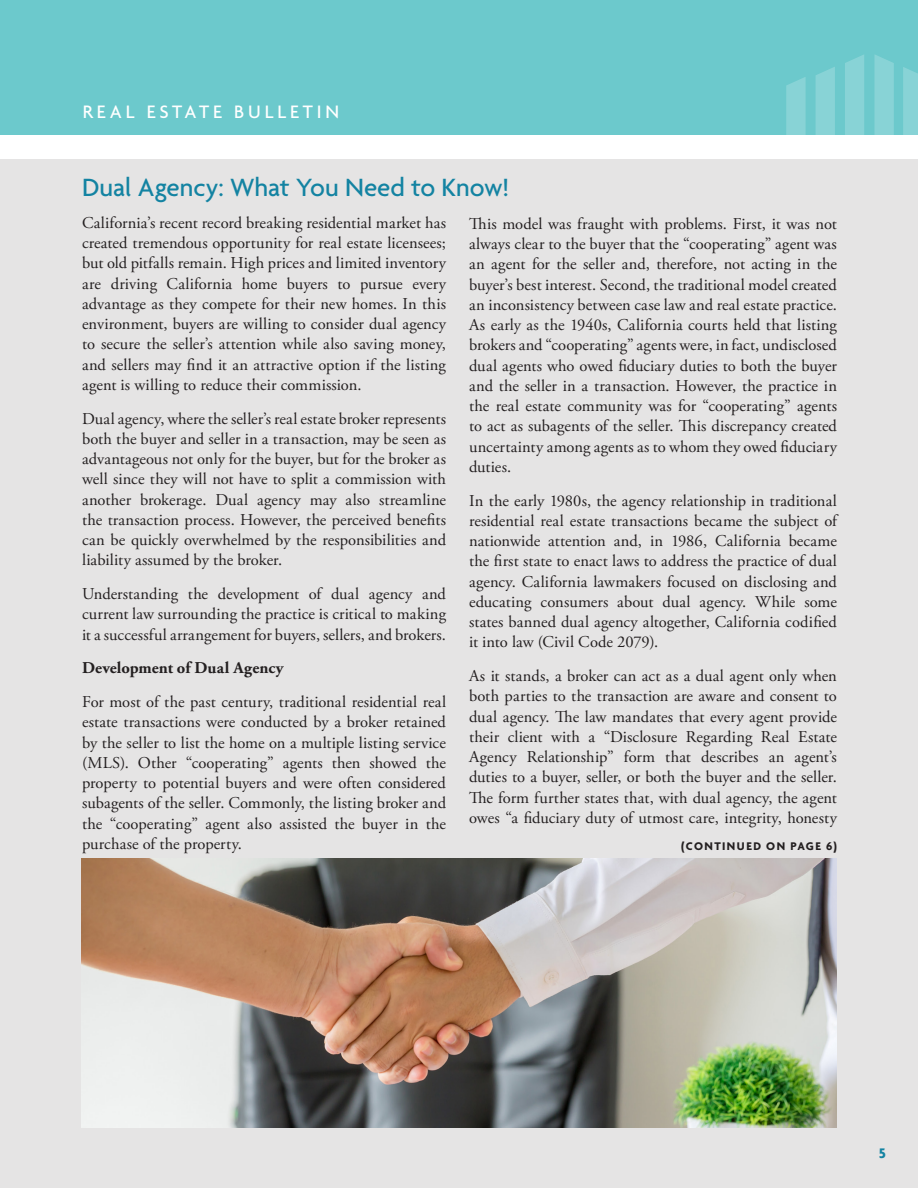
<style>
.page{position:relative;width:918px;height:1188px;background:#fff}
.page>*{position:absolute;margin:0;border:0;box-sizing:border-box;transform-origin:0 0}
.t1{font:500 27px "Agenda";color:#1383a2}
.t2{font:500 19.5px "Agenda";letter-spacing:.2em;color:#fff}
.t3{font:16.5px/20.2px "Adobe Garamond Pro";letter-spacing:.005em;color:#231f20;text-align:justify}
.t4{font:700 16.5px "Adobe Garamond Pro";letter-spacing:.005em;color:#231f20}
.t5{font:700 15px "Agenda";color:#1383a2}
.t6{font:700 12px "Agenda";letter-spacing:.125em;color:#231f20}
</style>
<div class="page">
<div style="left:0;top:160px;width:918px;height:1028px;background:#e5e4e4"></div>
<div style="left:0;top:0;width:918px;height:135px;background:#6cc9cc"></div>
<svg style="left:874px;top:55px;width:20px;height:80px"></svg>
<div style="left:845px;top:55px;width:19px;height:80px;background:#88d3d6"></div>
<svg style="left:786px;top:77px;width:20px;height:58px"></svg>
<svg style="left:903px;top:67px;width:15px;height:68px"></svg>
<svg style="left:816px;top:67px;width:19px;height:68px"></svg>
<img style="left:81px;top:858px;width:756px;height:269px">
<p class="t2" style="left:83px;top:101px;width:258px">REAL ESTATE BULLETIN</p>
<h2 class="t1" style="left:82px;top:172px;width:429px">Dual Agency: What You Need to Know!</h2>
<p class="t3" style="left:82px;top:213px;width:365px">California’s recent record breaking residential market has created tremendous opportunity for real estate licensees; but old pitfalls remain. High prices and limited inventory are driving California home buyers to pursue every advantage as they compete for their new homes. In this environment, buyers are willing to consider dual agency to secure the seller’s attention while also saving money, and sellers may find it an attractive option if the listing agent is willing to reduce their commission.</p>
<p class="t3" style="left:82px;top:409px;width:366px">Dual agency, where the seller’s real estate broker represents both the buyer and seller in a transaction, may be seen as advantageous not only for the buyer, but for the broker as well since they will not have to split a commission with another brokerage. Dual agency may also streamline the transaction process. However, the perceived benefits can be quickly overwhelmed by the responsibilities and liability assumed by the broker.</p>
<p class="t3" style="left:82px;top:584px;width:365px">Understanding the development of dual agency and current law surrounding the practice is critical to making it a successful arrangement for buyers, sellers, and brokers.</p>
<h3 class="t4" style="left:82px;top:659px;width:203px">Development of Dual Agency</h3>
<p class="t3" style="left:82px;top:692px;width:366px">For most of the past century, traditional residential real estate transactions were conducted by a broker retained by the seller to list the home on a multiple listing service (MLS). Other “cooperating” agents then showed the property to potential buyers and were often considered subagents of the seller. Commonly, the listing broker and the “cooperating” agent also assisted the buyer in the purchase of the property.</p>
<p class="t3" style="left:469px;top:214px;width:369px">This model was fraught with problems. First, it was not always clear to the buyer that the “cooperating” agent was an agent for the seller and, therefore, not acting in the buyer’s best interest. Second, the traditional model created an inconsistency between case law and real estate practice.<br>As early as the 1940s, California courts held that listing brokers and “cooperating” agents were, in fact, undisclosed dual agents who owed fiduciary duties to both the buyer and the seller in a transaction. However, the practice in the real estate community was for “cooperating” agents to act as subagents of the seller. This discrepancy created uncertainty among agents as to whom they owed fiduciary duties.</p>
<p class="t3" style="left:469px;top:491px;width:369px">In the early 1980s, the agency relationship in traditional residential real estate transactions became the subject of nationwide attention and, in 1986, California became the first state to enact laws to address the practice of dual agency. California lawmakers focused on disclosing and educating consumers about dual agency. While some states banned dual agency altogether, California codified it into law (Civil Code 2079).</p>
<p class="t3" style="left:469px;top:666px;width:369px">As it stands, a broker can act as a dual agent only when both parties to the transaction are aware and consent to dual agency. The law mandates that every agent provide their client with a “Disclosure Regarding Real Estate Agency Relationship” form that describes an agent’s duties to a buyer, seller, or both the buyer and the seller.<br>The form further states that, with dual agency, the agent owes “a fiduciary duty of utmost care, integrity, honesty</p>
<p class="t6" style="left:681px;top:840px;width:157px">(CONTINUED ON PAGE 6)</p>
<p class="t5" style="left:879px;top:1145px;width:9px">5</p>
</div>
